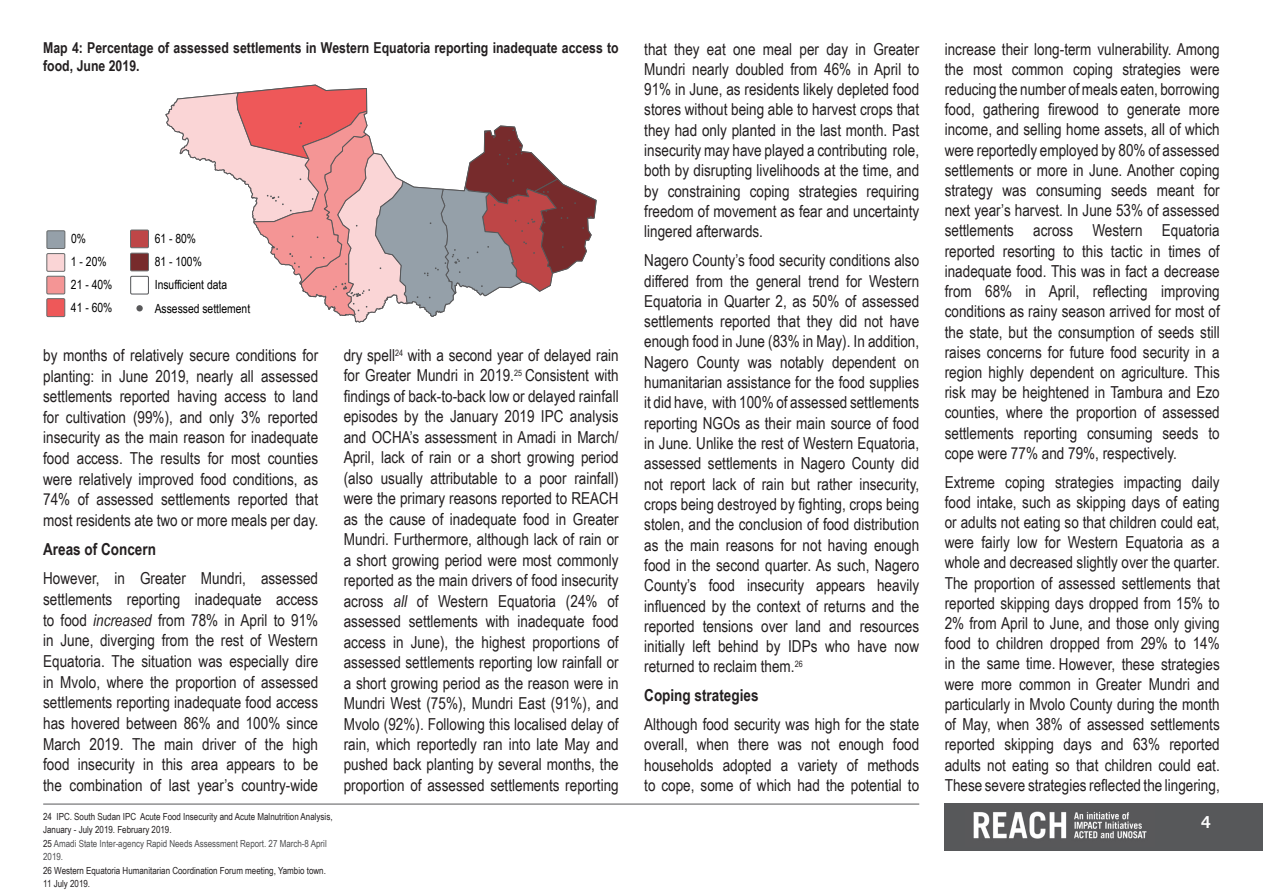
<style>
.page{position:relative;width:1263px;height:893px;background:#fff}
.page>*{position:absolute;margin:0;border:0;box-sizing:border-box;transform-origin:0 0}
.t1{font:16.5px/20.2px "Arial Narrow";color:#231f20;text-align:justify}
.t2{font:700 16.5px "Arial Narrow";color:#231f20}
.t3{font:700 16.5px "Trade Gothic LT Std";color:#fff}
.t4{font:700 15px "Arial Narrow";color:#231f20}
.t5{font:12.6px/23.4px "Arial Narrow";color:#000}
.t6{font:9.75px/13.5px "Arial Narrow";color:#231f20}
.t7{font:3.75px "Arial Narrow 0 50";color:#333}
.s1{font-style:italic}
.s2{color:#4e4f51}
</style>
<div class="page">
<div style="left:945px;top:804px;width:318px;height:47px;background:#57585a"></div>
<img style="left:973px;top:811px;width:174px;height:28px">
<hr style="left:43px;top:804px;width:876px;height:1px;background:#57585a">
<svg style="left:165px;top:84px;width:432px;height:239px"></svg>
<div style="left:47px;top:254px;width:18px;height:17px;background:#fad5d6"></div>
<div style="left:47px;top:253px;width:18px;height:19px;border:1px solid #66696a"></div>
<div style="left:47px;top:276px;width:18px;height:18px;background:#f49595"></div>
<div style="left:47px;top:276px;width:18px;height:18px;border:1px solid #66696a"></div>
<div style="left:47px;top:299px;width:18px;height:18px;background:#ee5859"></div>
<div style="left:47px;top:298px;width:18px;height:19px;border:1px solid #66696a"></div>
<div style="left:131px;top:230px;width:17px;height:18px;background:#be4647"></div>
<div style="left:130px;top:230px;width:19px;height:18px;border:1px solid #66696a"></div>
<div style="left:130px;top:276px;width:19px;height:18px;border:1px solid #515356"></div>
<div style="left:47px;top:231px;width:18px;height:17px;background:#95a0a9"></div>
<div style="left:47px;top:231px;width:18px;height:18px;border:1px solid #66696a"></div>
<div style="left:136px;top:305px;width:7px;height:6px;background:#58585a;border-radius:50%"></div>
<div style="left:131px;top:253px;width:17px;height:18px;background:#772b2c"></div>
<div style="left:130px;top:253px;width:19px;height:18px;border:1px solid #66696a"></div>
<p class="t4" style="left:43px;top:37px;width:577px">Map 4: Percentage of assessed settlements in Western Equatoria reporting inadequate access to</p>
<p class="t5" style="left:71px;top:226px;width:16px">0%</p>
<p class="t5" style="left:71px;top:249px;width:43px">1 - 20%<br>21 - 40%</p>
<p class="t5" style="left:71px;top:295px;width:43px">41 - 60%</p>
<p class="t5" style="left:155px;top:227px;width:43px">61 - 80%</p>
<p class="t5" style="left:155px;top:272px;width:74px">Insufficient data</p>
<p class="t5" style="left:155px;top:250px;width:49px">81 - 100%</p>
<p class="t5" style="left:155px;top:296px;width:97px">Assessed settlement</p>
<p class="t1" style="left:43px;top:344px;width:276px;line-height:20.7px">by months of relatively secure conditions for planting: in June 2019, nearly all assessed settlements reported having access to land for cultivation (99%), and only 3% reported insecurity as the main reason for inadequate food access. The results for most counties were relatively improved food conditions, as 74% of assessed settlements reported that most residents ate two or more meals per day.</p>
<p class="t2" style="left:43px;top:537px;width:114px">Areas of Concern</p>
<p class="t1" style="left:43px;top:568px;width:276px;line-height:20.7px">However, in Greater Mundri, assessed settlements reporting inadequate access to food <span class="s1">increased</span> from 78% in April to 91% in June, diverging from the rest of Western Equatoria. The situation was especially dire in Mvolo, where the proportion of assessed settlements reporting inadequate food access has hovered between 86% and 100% since March 2019. The main driver of the high food insecurity in this area appears to be the combination of last year’s country-wide</p>
<p class="t6" style="left:43px;top:809px;width:291px">24 IPC. South Sudan IPC Acute Food Insecurity and Acute Malnutrition Analysis, January - July 2019. February 2019.<br>25 <span class="s2">Amadi State Inter-agency Rapid Needs Assessment Report. 27 March-8 April 2019.</span></p>
<p class="t6" style="left:43px;top:863px;width:284px">26 Western Equatoria Humanitarian Coordination Forum meeting, Yambio town.<br>11 July 2019.</p>
<p class="t1" style="left:344px;top:344px;width:277px">dry spell<sup>24</sup> with a second year of delayed rain for Greater Mundri in 2019.<sup>25</sup> Consistent with findings of back-to-back low or delayed rainfall episodes by the January 2019 IPC analysis and OCHA’s assessment in Amadi in March/ April, lack of rain or a short growing period (also usually attributable to a poor rainfall) were the primary reasons reported to REACH as the cause of inadequate food in Greater Mundri. Furthermore, although lack of rain or a short growing period were most commonly reported as the main drivers of food insecurity across <span class="s1">all</span> of Western Equatoria (24% of assessed settlements with inadequate food access in June), the highest proportions of assessed settlements reporting low rainfall or a short growing period as the reason were in Mundri West (75%), Mundri East (91%), and Mvolo (92%). Following this localised delay of rain, which reportedly ran into late May and pushed back planting by several months, the proportion of assessed settlements reporting</p>
<p class="t1" style="left:644px;top:38px;width:276px">that they eat one meal per day in Greater Mundri nearly doubled from 46% in April to 91% in June, as residents likely depleted food stores without being able to harvest crops that they had only planted in the last month. Past insecurity may have played a contributing role, both by disrupting livelihoods at the time, and by constraining coping strategies requiring freedom of movement as fear and uncertainty lingered afterwards.</p>
<p class="t1" style="left:644px;top:250px;width:276px">Nagero County’s food security conditions also differed from the general trend for Western Equatoria in Quarter 2, as 50% of assessed settlements reported that they did not have enough food in June (83% in May). In addition, Nagero County was notably dependent on humanitarian assistance for the food supplies it did have, with 100% of assessed settlements reporting NGOs as their main source of food in June. Unlike the rest of Western Equatoria, assessed settlements in Nagero County did not report lack of rain but rather insecurity, crops being destroyed by fighting, crops being stolen, and the conclusion of food distribution as the main reasons for not having enough food in the second quarter. As such, Nagero County’s food insecurity appears heavily influenced by the context of returns and the reported tensions over land and resources initially left behind by IDPs who have now returned to reclaim them.<sup>26</sup></p>
<p class="t2" style="left:644px;top:683px;width:116px">Coping strategies</p>
<p class="t1" style="left:644px;top:713px;width:276px">Although food security was high for the state overall, when there was not enough food households adopted a variety of methods to cope, some of which had the potential to</p>
<p class="t7" style="left:629px;top:87px;width:52px">A.indicator color (yes/no bad) compare</p>
<p class="t1" style="left:945px;top:38px;width:276px">increase their long-term vulnerability. Among the most common coping strategies were reducing the number of meals eaten, borrowing food, gathering firewood to generate more income, and selling home assets, all of which were reportedly employed by 80% of assessed settlements or more in June. Another coping strategy was consuming seeds meant for next year’s harvest. In June 53% of assessed settlements across Western Equatoria reported resorting to this tactic in times of inadequate food. This was in fact a decrease from 68% in April, reflecting improving conditions as rainy season arrived for most of the state, but the consumption of seeds still raises concerns for future food security in a region highly dependent on agriculture. This risk may be heightened in Tambura and Ezo counties, where the proportion of assessed settlements reporting consuming seeds to cope were 77% and 79%, respectively.</p>
<p class="t1" style="left:945px;top:471px;width:276px">Extreme coping strategies impacting daily food intake, such as skipping days of eating or adults not eating so that children could eat, were fairly low for Western Equatoria as a whole and decreased slightly over the quarter.<br>The proportion of assessed settlements that reported skipping days dropped from 15% to 2% from April to June, and those only giving food to children dropped from 29% to 14% in the same time. However, these strategies were more common in Greater Mundri and particularly in Mvolo County during the month of May, when 38% of assessed settlements reported skipping days and 63% reported adults not eating so that children could eat.<br>These severe strategies reflected the lingering,</p>
<p class="t3" style="left:1201px;top:812px;width:11px">4</p>
</div>
